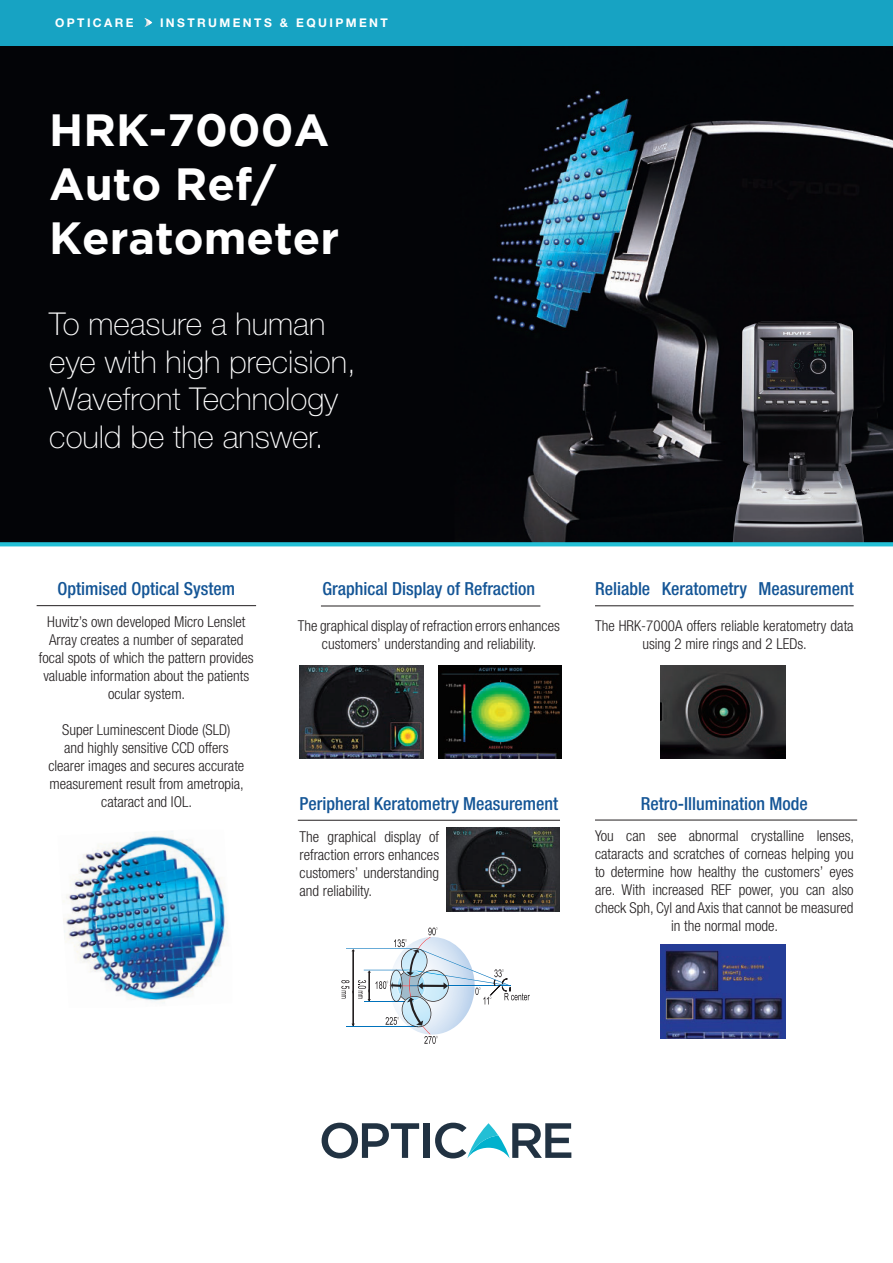
<style>
.page{position:relative;width:893px;height:1263px;background:#fff}
.page>*{position:absolute;margin:0;border:0;box-sizing:border-box;transform-origin:0 0}
.t1{font:700 45px/54px "Gotham";color:#fff}
.t2{font:100 31.5px/37.8px "Helvetica Neue LT Std";color:#fff}
.t3{font:500 condensed 18px "Helvetica Neue LT Std";color:#145596}
.t4{font:300 condensed 15px/18px "Helvetica Neue LT Std";color:#231f20;text-align:center}
.t5{font:700 12px "Helvetica Neue LT Std";letter-spacing:.2em;color:#fff}
</style>
<div class="page">
<img style="left:0;top:45px;width:893px;height:497px">
<div style="left:0;top:0;width:893px;height:45px;background:#17a3c3"></div>
<svg style="left:144px;top:18px;width:8px;height:9px"></svg>
<img style="left:63px;top:831px;width:165px;height:172px">
<img style="left:733px;top:322px;width:131px;height:220px">
<img style="left:438px;top:666px;width:124px;height:92px">
<img style="left:300px;top:666px;width:123px;height:92px">
<img style="left:447px;top:828px;width:113px;height:84px">
<svg style="left:341px;top:927px;width:189px;height:117px"></svg>
<img style="left:661px;top:666px;width:124px;height:92px">
<hr style="left:37px;top:605px;width:219px;height:1px;background:#231f20">
<hr style="left:298px;top:820px;width:262px;height:1px;background:#231f20">
<hr style="left:595px;top:820px;width:262px;height:1px;background:#231f20">
<hr style="left:321px;top:606px;width:219px;height:1px;background:#231f20">
<hr style="left:595px;top:605px;width:259px;height:1px;background:#231f20">
<img style="left:661px;top:945px;width:124px;height:93px">
<div style="left:424px;top:1123px;width:6px;height:35px;background:#213242"></div>
<svg style="left:322px;top:1123px;width:97px;height:35px"></svg>
<svg style="left:435px;top:1123px;width:136px;height:35px"></svg>
<svg style="left:0;top:542px;width:893px;height:4px;background:#21b6cb"></svg>
<p class="t5" style="left:55px;top:15px;width:80px">OPTICARE</p>
<p class="t5" style="left:160px;top:15px;width:229px">INSTRUMENTS &amp; EQUIPMENT</p>
<h1 class="t1" style="left:49px;top:102px;width:291px">HRK-7000A<br>Auto Ref/<br>Keratometer</h1>
<h2 class="t2" style="left:49px;top:305px;width:308px">To measure a human eye with high precision,<br>Wavefront Technology could be the answer.</h2>
<p class="t3" style="left:58px;top:578px;width:179px">Optimised Optical System</p>
<p class="t4" style="left:39px;top:612px;width:216px">Huvitz’s own developed Micro Lenslet Array creates a number of separated focal spots of which the pattern provides valuable information about the patients ocular system.</p>
<p class="t4" style="left:48px;top:720px;width:198px">Super Luminescent Diode (SLD)<br>and highly sensitive CCD offers clearer images and secures accurate measurement result from ametropia, cataract and IOL.</p>
<p class="t3" style="left:323px;top:578px;width:214px">Graphical Display of Refraction</p>
<p class="t4" style="left:298px;top:617px;width:264px">The graphical display of refraction errors enhances customers’ understanding and reliability.</p>
<p class="t3" style="left:595px;top:578px;width:260px">Reliable Keratometry Measurement</p>
<p class="t4" style="left:595px;top:617px;width:260px">The HRK-7000A offers reliable keratometry data using 2 mire rings and 2 LEDs.</p>
<p class="t3" style="left:300px;top:793px;width:260px">Peripheral Keratometry Measurement</p>
<p class="t4" style="left:300px;top:827px;width:141px;text-align:justify">The graphical display of refraction errors enhances customers’ understanding and reliability.</p>
<p class="t3" style="left:641px;top:792px;width:168px">Retro-Illumination Mode</p>
<p class="t4" style="left:595px;top:827px;width:261px">You can see abnormal crystalline lenses, cataracts and scratches of corneas helping you to determine how healthy the customers’ eyes are. With increased REF power, you can also check Sph, Cyl and Axis that cannot be measured in the normal mode.</p>
</div>
